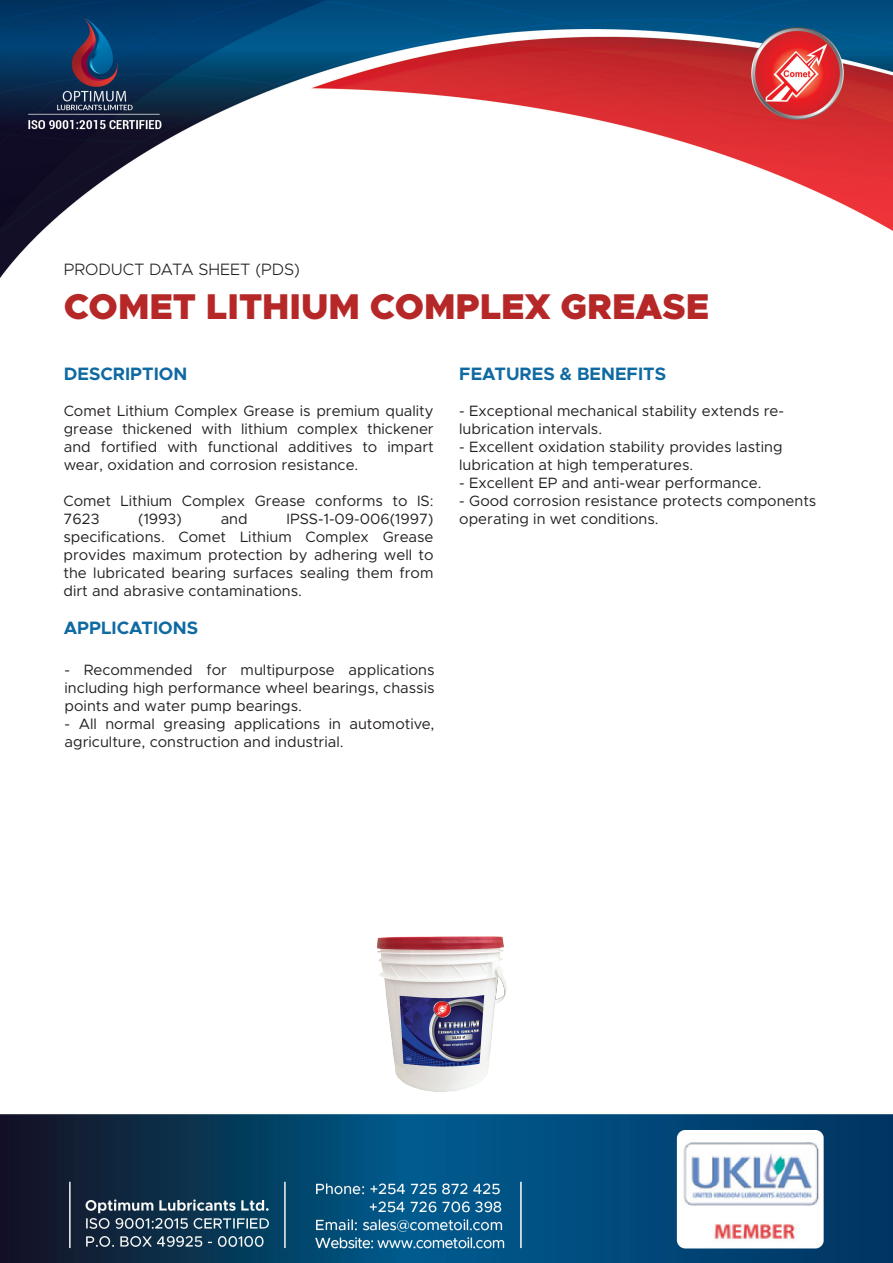
<style>
.page{position:relative;width:893px;height:1263px;background:#fff}
.page>*{position:absolute;margin:0;border:0;box-sizing:border-box;transform-origin:0 0}
.t1{font:900 36px "Metropolis";color:#b62827}
.t2{font:700 18px "Metropolis";color:#106aa2}
.t3{font:300 16.5px "Metropolis";color:#231f20}
.t4{font:15px/18px "Metropolis";color:#231f20}
</style>
<div class="page">
<img style="left:0;top:0;width:893px;height:1263px">
<div style="left:340px;top:897px;width:204px;height:190px;background:#fff"></div>
<img style="left:357px;top:936px;width:169px;height:160px">
<p class="t3" style="left:64px;top:259px;width:238px">PRODUCT DATA SHEET (PDS)</p>
<h1 class="t1" style="left:64px;top:283px;width:647px">COMET LITHIUM COMPLEX GREASE</h1>
<p class="t2" style="left:64px;top:362px;width:125px">DESCRIPTION</p>
<p class="t4" style="left:64px;top:402px;width:371px;text-align:justify">Comet Lithium Complex Grease is premium quality grease thickened with lithium complex thickener and fortified with functional additives to impart wear, oxidation and corrosion resistance.</p>
<p class="t4" style="left:63px;top:491px;width:372px">Comet Lithium Complex Grease conforms to IS:<br>7623</p>
<p class="t4" style="left:63px;top:509px;width:372px;text-align:justify;text-indent:223px">IPSS-1-09-006(1997) specifications. Comet Lithium Complex Grease provides maximum protection by adhering well to the lubricated bearing surfaces sealing them from dirt and abrasive contaminations.</p>
<p class="t2" style="left:64px;top:616px;width:136px">APPLICATIONS</p>
<p class="t4" style="left:65px;top:660px;width:371px;text-align:justify">- Recommended for multipurpose applications including high performance wheel bearings, chassis points and water pump bearings.</p>
<p class="t4" style="left:65px;top:714px;width:371px">- All normal greasing applications in automotive, agriculture, construction and industrial.</p>
<p class="t4" style="left:138px;top:509px;width:45px">(1993)</p>
<p class="t4" style="left:221px;top:509px;width:29px">and</p>
<p class="t2" style="left:459px;top:362px;width:208px">FEATURES &amp; BENEFITS</p>
<p class="t4" style="left:459px;top:402px;width:326px">- Exceptional mechanical stability extends re&shy;lubrication intervals.</p>
<p class="t4" style="left:459px;top:438px;width:325px">- Excellent oxidation stability provides lasting lubrication at high temperatures.</p>
<p class="t4" style="left:459px;top:474px;width:304px">- Excellent EP and anti-wear performance.</p>
<p class="t4" style="left:459px;top:492px;width:359px">- Good corrosion resistance protects components operating in wet conditions.</p>
</div>
